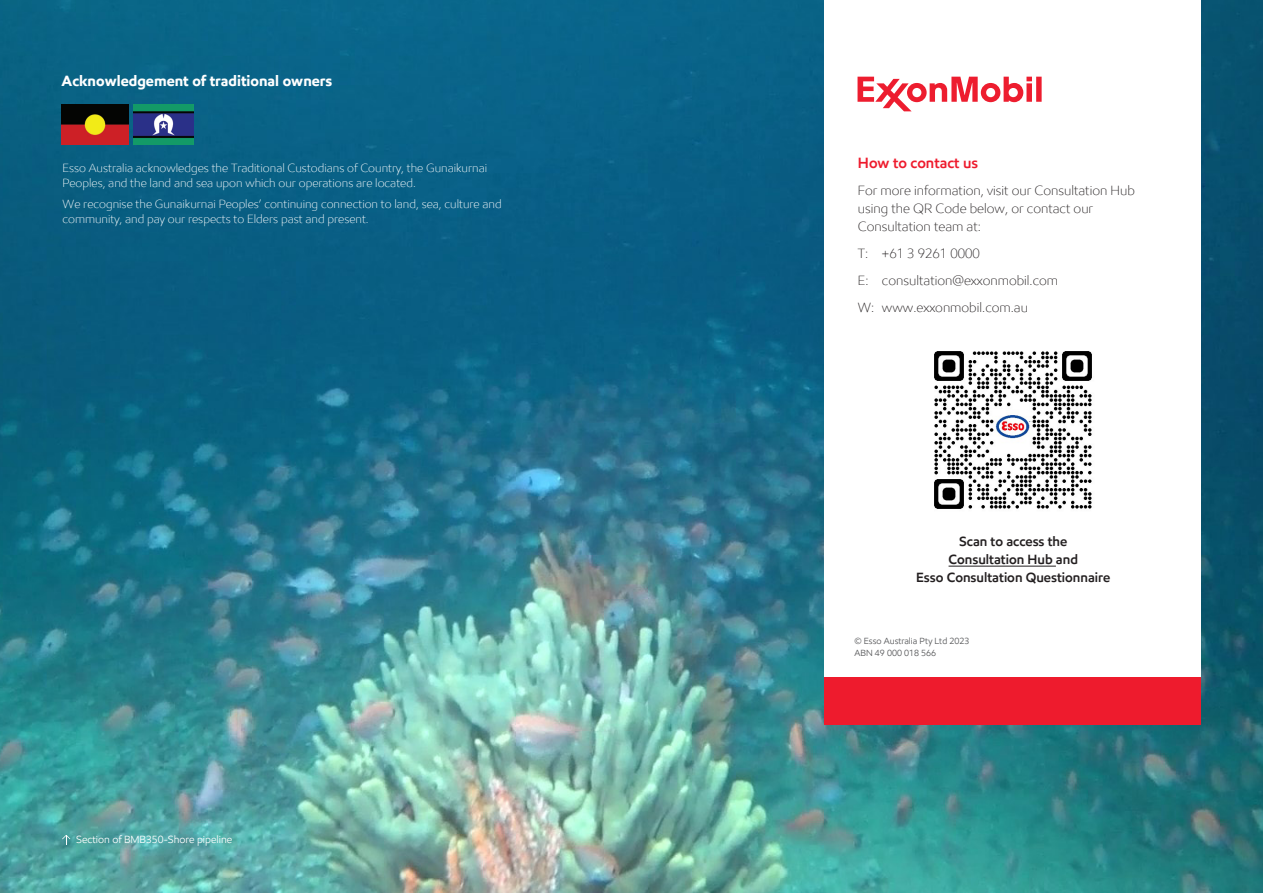
<style>
.page{position:relative;width:1263px;height:893px;background:#fff}
.page>*{position:absolute;margin:0;border:0;box-sizing:border-box;transform-origin:0 0}
.t1{font:700 15px "E Mprint";color:#fff}
.t2{font:600 15px "E Mprint";color:#ee1b2d}
.t3{font:300 13.5px/18px "E Mprint";color:#231f20}
.t4{font:300 13.5px "E Mprint";color:#231f20;scale:.2 1}
.t5{font:600 13.5px/18px "E Mprint";color:#231f20;text-align:center}
.t6{font:300 12px/15px "E Mprint";color:#fff}
.t7{font:10.5px "E Mprint";color:#fff}
.t8{font:9px/12px "E Mprint";color:#58595b}
</style>
<div class="page">
<img style="left:0;top:0;width:1263px;height:893px">
<img style="left:62px;top:105px;width:66px;height:40px">
<img style="left:133px;top:105px;width:60px;height:40px">
<div style="left:826px;top:1px;width:373px;height:716px;background:#fff"></div>
<div style="left:824px;top:677px;width:376px;height:48px;background:#ee1b2d"></div>
<svg style="left:857px;top:77px;width:184px;height:34px"></svg>
<hr style="left:948px;top:566px;width:108px;height:1px;background:#231f20">
<img style="left:934px;top:351px;width:158px;height:158px">
<svg style="left:62px;top:835px;width:8px;height:10px"></svg>
<hr style="left:951px;top:565px;width:104px;height:1px;background:#231f20">
<p class="t1" style="left:62px;top:71px;width:272px">Acknowledgement of traditional owners</p>
<p class="t6" style="left:63px;top:160px;width:426px">Esso Australia acknowledges the Traditional Custodians of Country, the Gunaikurnai<br>Peoples, and the land and sea upon which our operations are located.</p>
<p class="t6" style="left:63px;top:196px;width:441px">We recognise the Gunaikurnai Peoples’ continuing connection to land, sea, culture and community, and pay our respects to Elders past and present.</p>
<p class="t7" style="left:76px;top:833px;width:158px">Section of BMB350-Shore pipeline</p>
<p class="t2" style="left:858px;top:153px;width:122px">How to contact us</p>
<p class="t3" style="left:858px;top:181px;width:278px">For more information, visit our Consultation Hub using the QR Code below, or contact our<br>Consultation team at:</p>
<p class="t3" style="left:858px;top:239px;width:202px;line-height:27px">T: +61 3 9261 0000<br>E: consultation@exxonmobil.com<br>W: www.exxonmobil.com.au</p>
<p class="t5" style="left:916px;top:532px;width:196px">Scan to access the<br>Consulta ion Hub and<br>Esso Consultation Questionnaire</p>
<p class="t4" style="left:951px;top:551px;width:518px">https://www.exxonmobil.com.au/community-engagement/local-outreach/consultation-hub</p>
<p class="t8" style="left:854px;top:635px;width:116px">© Esso Australia Pty Ltd 2023<br>ABN 49 000 018 566</p>
</div>
